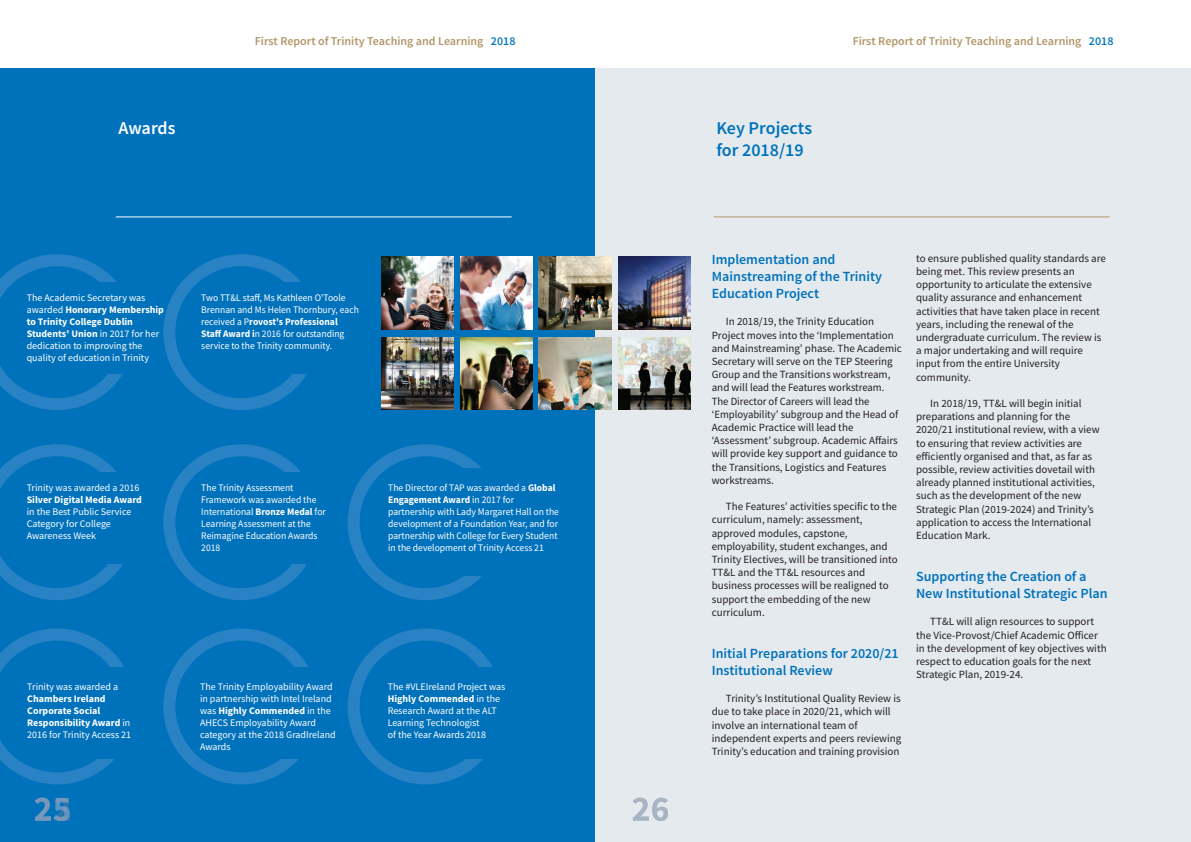
<style>
.page{position:relative;width:1191px;height:842px;background:#fff}
.page>*{position:absolute;margin:0;border:0;box-sizing:border-box;transform-origin:0 0}
.t1{font:600 18px/21.6px "Source Sans Pro";color:#0072bc}
.t2{font:600 18px "Source Sans Pro";letter-spacing:-.005em;color:#fff}
.t3{font:600 14px/16.8px "Source Sans Pro";color:#0072bc}
.t4{font:600 12px "Source Sans Pro";color:#b29669}
.t5{font:11px/13.2px "Source Sans Pro";color:#231f20}
.t6{font:10px/12px "Source Sans Pro";color:#fff}
.t7{font:10px/12px "Source Sans Pro";color:#fff;scale:.96 1}
.t8{font:700 10px/12px "Source Sans Pro";color:#fff}
.s1{color:#0b79bf}
.s2{font-weight:700}
.s3{font-weight:400}
</style>
<div class="page">
<div style="left:0;top:68px;width:595px;height:774px;background:#0072bc"></div>
<hr style="left:116px;top:217px;width:395px;height:1px;background:#fff">
<svg style="left:0;top:444px;width:123px;height:156px"></svg>
<svg style="left:163px;top:444px;width:144px;height:156px"></svg>
<svg style="left:348px;top:444px;width:134px;height:156px"></svg>
<svg style="left:0;top:628px;width:124px;height:156px"></svg>
<svg style="left:163px;top:628px;width:145px;height:156px"></svg>
<svg style="left:348px;top:628px;width:145px;height:156px"></svg>
<div style="left:43px;top:472px;width:102px;height:91px;background:#0072bc"></div>
<div style="left:43px;top:668px;width:102px;height:91px;background:#0072bc"></div>
<div style="left:228px;top:472px;width:102px;height:91px;background:#0072bc"></div>
<div style="left:228px;top:668px;width:102px;height:91px;background:#0072bc"></div>
<div style="left:412px;top:468px;width:102px;height:107px;background:#0072bc"></div>
<div style="left:412px;top:668px;width:102px;height:91px;background:#0072bc"></div>
<svg style="left:0;top:254px;width:123px;height:156px"></svg>
<svg style="left:163px;top:254px;width:144px;height:156px"></svg>
<div style="left:43px;top:282px;width:102px;height:91px;background:#0072bc"></div>
<div style="left:228px;top:282px;width:102px;height:91px;background:#0072bc"></div>
<svg style="left:35px;top:797px;width:35px;height:24px"></svg>
<div style="left:595px;top:68px;width:596px;height:774px;background:#e5eaee"></div>
<svg style="left:633px;top:797px;width:35px;height:24px"></svg>
<hr style="left:714px;top:217px;width:395px;height:1px;background:#b29669">
<img style="left:618px;top:337px;width:73px;height:72px">
<img style="left:618px;top:257px;width:73px;height:72px">
<img style="left:381px;top:257px;width:72px;height:72px">
<img style="left:460px;top:257px;width:72px;height:72px">
<img style="left:539px;top:257px;width:72px;height:72px">
<img style="left:381px;top:337px;width:72px;height:73px">
<img style="left:460px;top:337px;width:72px;height:73px">
<img style="left:539px;top:337px;width:72px;height:73px">
<h1 class="t2" style="left:118px;top:117px;width:59px">Awards</h1>
<p class="t4" style="left:255px;top:33px;width:262px">First Report of Trinity Teaching and Learning <span class="s1">2018</span></p>
<p class="t6" style="left:27px;top:292px;width:139px">The Academic Secretary was awarded <span class="s2">Honorary Membership to Trinity College Dublin<br>Students' Union</span> in 2017 for her dedication to improving the quality of education in Trinity</p>
<p class="t7" style="left:201px;top:292px;width:166px">Two TT&amp;L staff, Ms Kathleen O'Toole Brennan and Ms Helen Thornbury, each received a P<span class="s2">rovost's Professional Staff Award i</span>n 2016 for outstanding service to the Trinity community.</p>
<p class="t6" style="left:27px;top:482px;width:114px">Trinity was awarded a 2016</p>
<p class="t8" style="left:27px;top:494px;width:117px">Silver Digital Media Award</p>
<p class="t6" style="left:27px;top:506px;width:106px">in the Best Public Service<br>Category for College<br>Awareness Week</p>
<p class="t7" style="left:201px;top:482px;width:131px">The Trinity Assessment<br>Framework was awarded the<br>International <span class="s2">Bronze Medal</span> for<br>Learning Assessment at the<br>Reimagine Education Awards<br>2018</p>
<p class="t7" style="left:388px;top:482px;width:179px">The Director of TAP was awarded a <span class="s2">Global Engagement Award</span> in 2017 for partnership with Lady Margaret Hall on the development of a Foundation Year, and for partnership with College for Every Student in the development of Trinity Access 21</p>
<p class="t6" style="left:27px;top:680px;width:92px">Trinity was awarded a</p>
<p class="t8" style="left:27px;top:692px;width:105px">Chambers Ireland<br>Corporate Social<br>Responsibility Award <span class="s3">in<br>2016 for Trinity Access 21</span></p>
<p class="t6" style="left:200px;top:680px;width:137px">The Trinity Employability Award in partnership with Intel Ireland was <span class="s2">Highly Commended</span> in the<br>AHECS Employability Award category at the 2018 GradIreland<br>Awards</p>
<p class="t6" style="left:388px;top:680px;width:119px">The #VLEIreland Project was<br><span class="s2">Highly Commended</span> in the<br>Research Award at the ALT<br>Learning Technologist<br>of the Year Awards 2018</p>
<h1 class="t1" style="left:716px;top:118px;width:97px">Key Projects for 2018/19</h1>
<p class="t4" style="left:852px;top:33px;width:262px">First Report of Trinity Teaching and Learning <span class="s1">2018</span></p>
<p class="t3" style="left:711px;top:251px;width:172px">Implementation and<br>Mainstreaming of the Trinity<br>Education Project</p>
<p class="t5" style="left:711px;top:315px;width:192px;text-indent:14px">In 2018/19, the Trinity Education Project moves into the ‘Implementation and Mainstreaming’ phase. The Academic Secretary will serve on the TEP Steering Group and the Transitions workstream, and will lead the Features workstream.<br>The Director of Careers will lead the ‘Employability’ subgroup and the Head of Academic Practice will lead the ‘Assessment’ subgroup. Academic Affairs will provide key support and guidance to the Transitions, Logistics and Features workstreams.</p>
<p class="t5" style="left:711px;top:500px;width:187px;text-indent:14px">The Features’ activities specific to the curriculum, namely: assessment, approved modules, capstone, employability, student exchanges, and Trinity Electives, will be transitioned into TT&amp;L and the TT&amp;L resources and business processes will be realigned to support the embedding of the new curriculum.</p>
<p class="t3" style="left:711px;top:645px;width:188px">Initial Preparations for 2020/21<br>Institutional Review</p>
<p class="t5" style="left:712px;top:692px;width:191px;text-indent:14px">Trinity’s Institutional Quality Review is due to take place in 2020/21, which will involve an international team of independent experts and peers reviewing Trinity’s education and training provision</p>
<p class="t5" style="left:916px;top:251px;width:191px">to ensure published quality standards are being met. This review presents an opportunity to articulate the extensive quality assurance and enhancement activities that have taken place in recent years, including the renewal of the undergraduate curriculum. The review is a major undertaking and will require input from the entire University community.</p>
<p class="t5" style="left:916px;top:397px;width:185px;text-indent:14px">In 2018/19, TT&amp;L will begin initial preparations and planning for the 2020/21 institutional review, with a view to ensuring that review activities are efficiently organised and that, as far as possible, review activities dovetail with already planned institutional activities, such as the development of the new Strategic Plan (2019-2024) and Trinity’s application to access the International Education Mark.</p>
<p class="t3" style="left:916px;top:568px;width:193px">Supporting the Creation of a<br>New Institutional Strategic Plan</p>
<p class="t5" style="left:916px;top:615px;width:192px;text-indent:14px">TT&amp;L will align resources to support the Vice-Provost/Chief Academic Officer in the development of key objectives with respect to education goals for the next Strategic Plan, 2019-24.</p>
</div>
